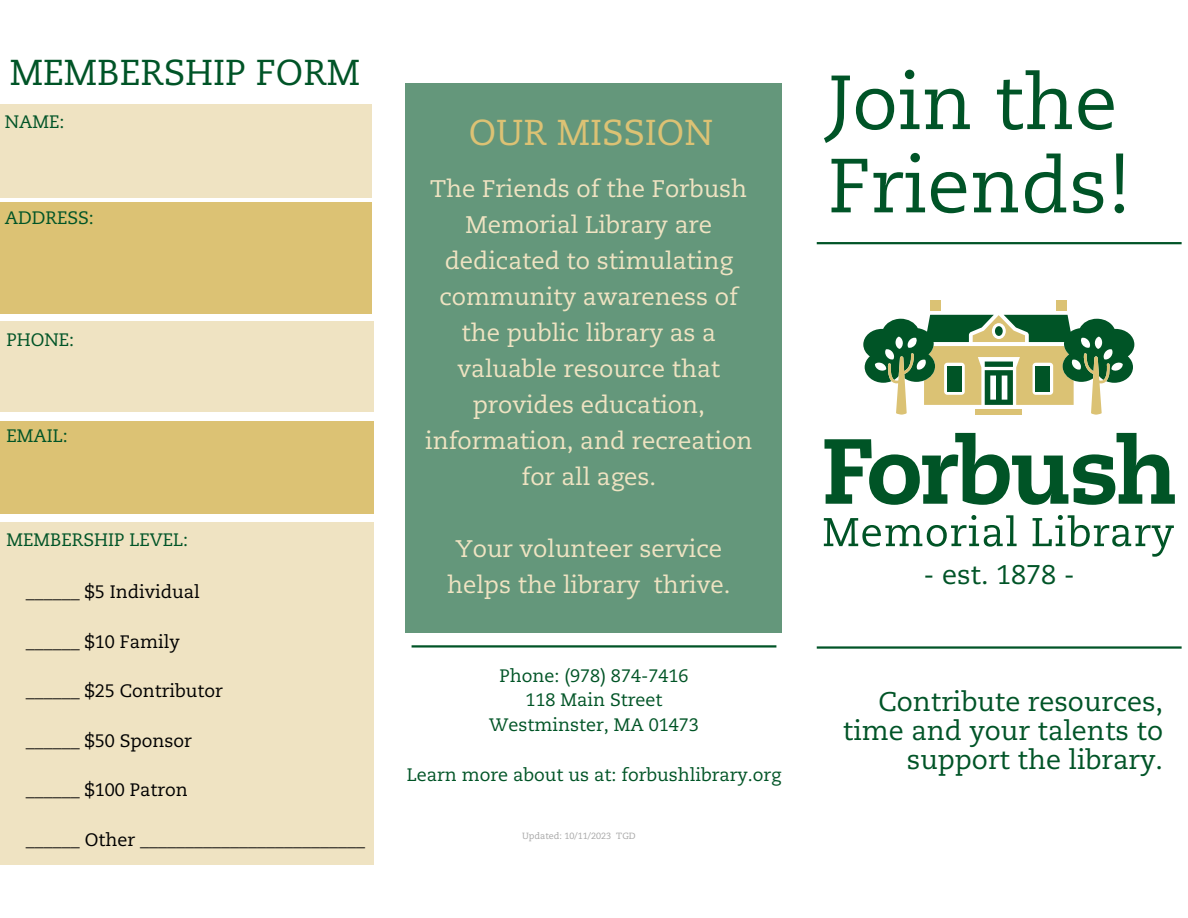
<style>
.page{position:relative;width:1188px;height:918px;background:#fff}
.page>*{position:absolute;margin:0;border:0;box-sizing:border-box;transform-origin:0 0}
.t1{font:76.5px/83.2px "Caecilia LT Std";color:#005427}
.t2{font:36px "Caecilia LT Std";color:#005427}
.t3{font:36px "Caecilia LT Std";color:#dcc274}
.t4{font:27px/29.2px "Caecilia LT Std";color:#005427;text-align:right}
.t5{font:24px/36px "Caecilia LT Std";color:#efe3c2;text-align:center}
.t6{font:18px "Caecilia LT Std";color:#000}
.t7{font:18px "Caecilia LT Std";color:#005426}
.t8{font:18px "Caecilia LT Std";color:#005427}
.t9{font:9px "Caecilia LT Std";color:#a6a6a6}
</style>
<div class="page">
<svg style="left:825px;top:433px;width:350px;height:72px"></svg>
<svg style="left:824px;top:515px;width:193px;height:32px"></svg>
<svg style="left:1033px;top:515px;width:141px;height:42px"></svg>
<div style="left:931px;top:301px;width:10px;height:10px;background:#dbc274"></div>
<div style="left:1057px;top:301px;width:10px;height:10px;background:#dbc274"></div>
<svg style="left:863px;top:315px;width:271px;height:100px"></svg>
<hr style="left:817px;top:242px;width:365px;height:2px;background:#005427">
<hr style="left:817px;top:646px;width:365px;height:3px;background:#005427">
<div style="left:406px;top:83px;width:376px;height:550px;background:#64977b"></div>
<hr style="left:412px;top:645px;width:364px;height:3px;background:#005427">
<div style="left:0;top:104px;width:372px;height:93px;background:#efe3c2"></div>
<div style="left:0;top:522px;width:374px;height:342px;background:#efe3c2"></div>
<div style="left:0;top:421px;width:374px;height:92px;background:#dcc274"></div>
<div style="left:0;top:321px;width:374px;height:91px;background:#efe3c2"></div>
<div style="left:0;top:202px;width:372px;height:112px;background:#dcc274"></div>
<p class="t2" style="left:10px;top:57px;width:352px">MEMBERSHIP FORM</p>
<p class="t8" style="left:5px;top:114px;width:61px">NAME:</p>
<p class="t8" style="left:5px;top:210px;width:91px">ADDRESS:</p>
<p class="t8" style="left:7px;top:332px;width:69px">PHONE:</p>
<p class="t8" style="left:7px;top:428px;width:63px">EMAIL:</p>
<p class="t8" style="left:7px;top:532px;width:183px">MEMBERSHIP LEVEL:</p>
<p class="t6" style="left:26px;top:584px;width:176px">______ $5 Individual</p>
<p class="t6" style="left:26px;top:634px;width:156px">______ $10 Family</p>
<p class="t6" style="left:26px;top:683px;width:199px">______ $25 Contributor</p>
<p class="t6" style="left:26px;top:733px;width:168px">______ $50 Sponsor</p>
<p class="t6" style="left:26px;top:782px;width:164px">______ $100 Patron</p>
<p class="t6" style="left:26px;top:832px;width:341px">______ Other _________________________</p>
<p class="t3" style="left:469px;top:117px;width:246px">OUR MISSION</p>
<p class="t5" style="left:425px;top:172px;width:329px">The Friends of the Forbush<br>Memorial Library are dedicated to stimulating community awareness of the public library as a valuable resource that provides education, information, and recreation for all ages.</p>
<p class="t5" style="left:447px;top:532px;width:285px">Your volunteer service helps the library thrive.</p>
<p class="t7" style="left:500px;top:668px;width:190px">Phone: (978) 874-7416</p>
<p class="t7" style="left:525px;top:693px;width:139px">118 Main Street</p>
<p class="t7" style="left:489px;top:717px;width:211px">Westminster, MA 01473</p>
<p class="t7" style="left:407px;top:767px;width:376px">Learn more about us at: forbushlibrary.org</p>
<p class="t9" style="left:522px;top:832px;width:115px">Updated: 10/11/2023 TGD</p>
<p class="t1" style="left:828px;top:67px;width:305px">Join the<br>Friends!</p>
<p class="t4" style="left:924px;top:562px;width:153px">- est. 1878 -</p>
<p class="t4" style="left:843px;top:689px;width:322px">Contribute resources, time and your talents to support the library.</p>
</div>
